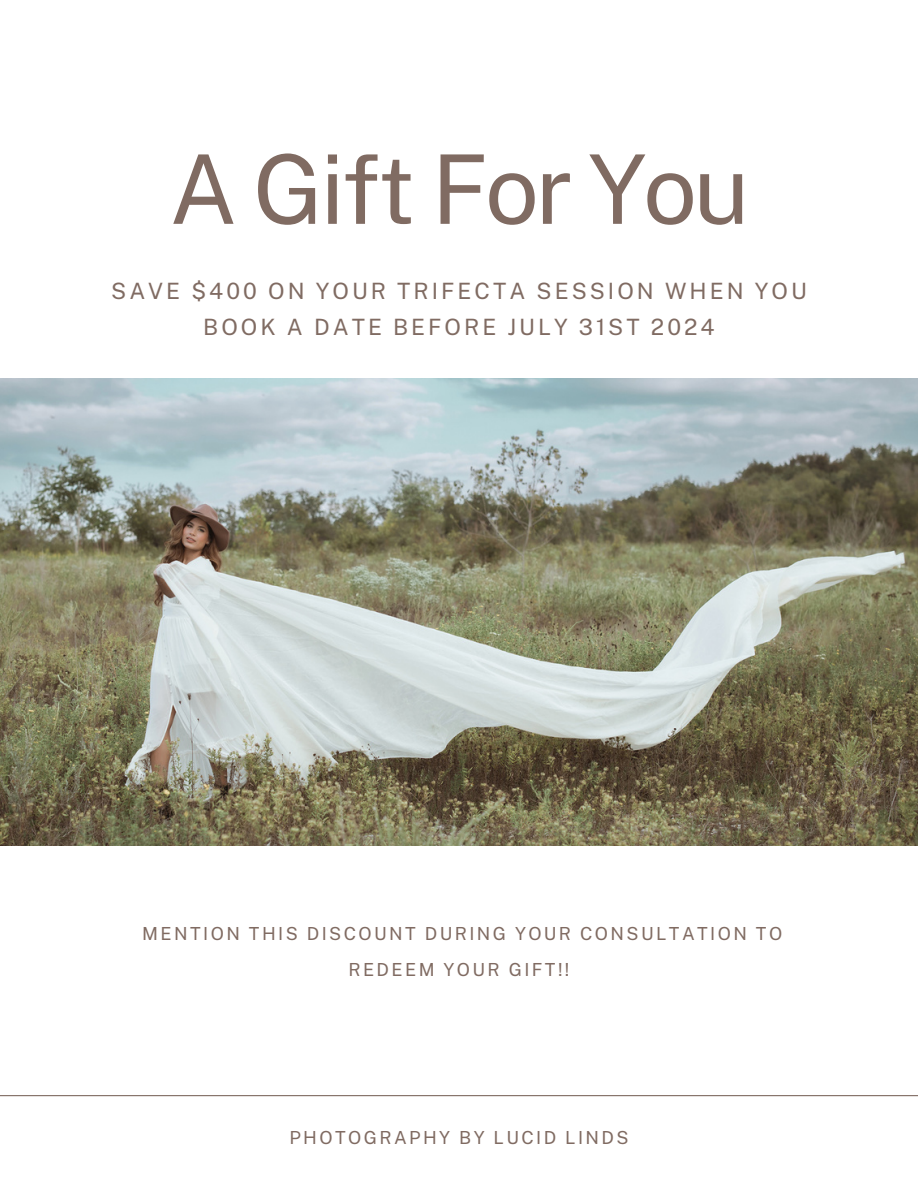
<style>
.page{position:relative;width:918px;height:1188px;background:#fff}
.page>*{position:absolute;margin:0;border:0;box-sizing:border-box;transform-origin:0 0}
.t1{font:96px "Public Sans";letter-spacing:-.035em;color:#806b62}
.t2{font:22.5px/36px "Public Sans";letter-spacing:.135em;color:#806b62;text-align:center}
.t3{font:18px/36px "Public Sans";letter-spacing:.135em;color:#806b62;text-align:center}
</style>
<div class="page">
<img style="left:0;top:379px;width:918px;height:467px">
<hr style="left:0;top:1095px;width:918px;height:1px;background:#806b62">
<h1 class="t1" style="left:169px;top:133px;width:581px">A Gift For You</h1>
<p class="t2" style="left:111px;top:273px;width:697px">SAVE $400 ON YOUR TRIFECTA SESSION WHEN YOU<br>BOOK A DATE BEFORE JULY 31ST 2024</p>
<p class="t3" style="left:142px;top:915px;width:642px">MENTION THIS DISCOUNT DURING YOUR CONSULTATION TO<br>REDEEM YOUR GIFT!!</p>
<p class="t3" style="left:289px;top:1119px;width:341px">PHOTOGRAPHY BY LUCID LINDS</p>
</div>
